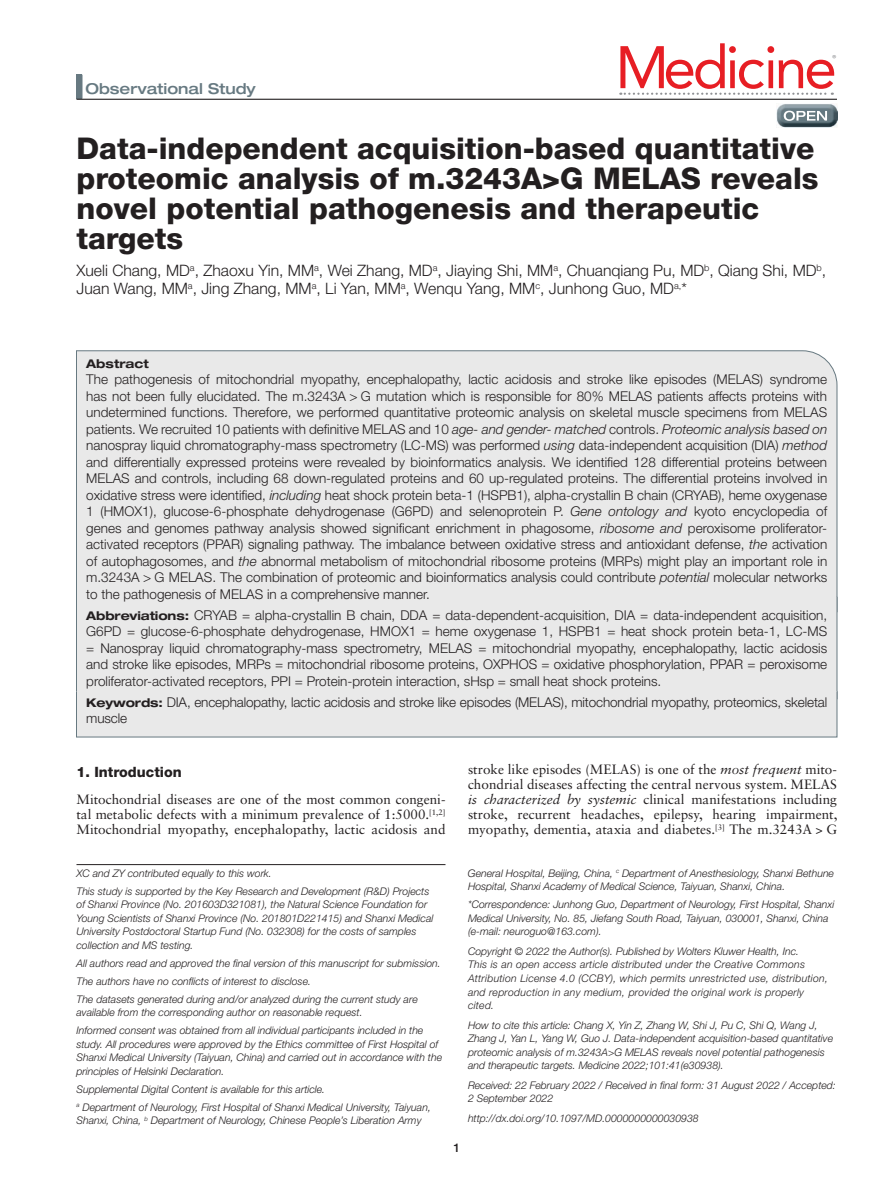
<style>
.page{position:relative;width:891px;height:1188px;background:#fff}
.page>*{position:absolute;margin:0;border:0;box-sizing:border-box;transform-origin:0 0}
.t1{font:59.4px "Avenir";letter-spacing:-.06em;color:#e71e24}
.t2{font:800 30px/30px "Helvetica Neue LT Std";color:#231f20}
.t3{font:300 15.75px/18px "Helvetica Neue LT Std";color:#231f20}
.t4{font:500 expanded 15px "Helvetica Neue LT Std";color:#667981}
.t5{font:800 14.25px "Helvetica Neue LT Std";color:#231f20}
.t6{font:300 13.5px/16.5px "Helvetica Neue LT Std";letter-spacing:-.01em;color:#231f20;text-align:justify}
.t7{font:13.5px/15px "Sabon LT Std";color:#231f20;text-align:justify}
.t8{font:700 expanded 12px "Helvetica Neue LT Std";color:#231f20}
.t9{font:500 12px "Helvetica Neue LT Std";color:#231f20}
.t10{font:italic 300 10.5px/13.5px "Helvetica Neue LT Std";color:#231f20}
.t11{font:italic 300 10.5px/13.5px "Helvetica Neue LT Std";letter-spacing:.025em;color:#231f20}
.t12{font:500 10.35px "Akzidenz Grotesk BE";color:#909295}
.s1{font-style:italic}
.s2{font-weight:700;font-stretch:expanded;font-size:12px}
</style>
<div class="page">
<div style="left:76px;top:74px;width:6px;height:25px;background:#677981"></div>
<hr style="left:76px;top:99px;width:761px;height:1px;background:#231f20">
<img style="left:776px;top:104px;width:61px;height:24px">
<svg style="left:784px;top:111px;width:43px;height:10px"></svg>
<svg style="left:620px;top:93px;width:213px;height:2px"></svg>
<div style="left:76px;top:350px;width:762px;height:263px;background:#e9e9e9"></div>
<div style="left:76px;top:597px;width:761px;height:103px;background:#e9e9e9"></div>
<div style="left:76px;top:691px;width:761px;height:46px;background:#e9e9e9"></div>
<hr style="left:76px;top:864px;width:370px;height:1px;background:#231f20">
<p class="t4" style="left:86px;top:80px;width:172px">Observational Study</p>
<h1 class="t1" style="left:615px;top:33px;width:223px">Medicine</h1>
<p class="t12" style="left:832px;top:52px;width:6px">®</p>
<h2 class="t2" style="left:76px;top:134px;width:744px">Data-independent acquisition-based quantitative proteomic analysis of m.3243A&gt;G MELAS reveals novel potential pathogenesis and therapeutic targets</h2>
<p class="t3" style="left:76px;top:261px;width:751px">Xueli Chang, MD<sup>a</sup>, Zhaoxu Yin, MM<sup>a</sup>, Wei Zhang, MD<sup>a</sup>, Jiaying Shi, MM<sup>a</sup>, Chuanqiang Pu, MD<sup>b</sup>, Qiang Shi, MD<sup>b</sup>,<br>Juan Wang, MM<sup>a</sup>, Jing Zhang, MM<sup>a</sup>, Li Yan, MM<sup>a</sup>, Wenqu Yang, MM<sup>c</sup>, Junhong Guo, MD<sup>a,</sup>*</p>
<p class="t8" style="left:86px;top:356px;width:64px">Abstract</p>
<p class="t6" style="left:86px;top:371px;width:743px">The pathogenesis of mitochondrial myopathy, encephalopathy, lactic acidosis and stroke like episodes (MELAS) syndrome has not been fully elucidated. The m.3243A &gt; G mutation which is responsible for 80% MELAS patients affects proteins with undetermined functions. Therefore, we performed quantitative proteomic analysis on skeletal muscle specimens from MELAS patients. We recruited 10 patients with definitive MELAS and 10 <span class="s1">age- and gender- matched</span> controls. <span class="s1">Proteomic analysis based on </span>nanospray liquid chromatography-mass spectrometry (LC-MS) was performed <span class="s1">using</span> data-independent acquisition (DIA) <span class="s1">method </span>and differentially expressed proteins were revealed by bioinformatics analysis. We identified 128 differential proteins between MELAS and controls, including 68 down-regulated proteins and 60 up-regulated proteins. The differential proteins involved in oxidative stress were identified, <span class="s1">including</span> heat shock protein beta-1 (HSPB1), alpha-crystallin B chain (CRYAB), heme oxygenase 1 (HMOX1), glucose-6-phosphate dehydrogenase (G6PD) and selenoprotein P. <span class="s1">Gene ontology and</span> kyoto encyclopedia of genes and genomes pathway analysis showed significant enrichment in phagosome, <span class="s1">ribosome and</span> peroxisome proliferator&shy;activated receptors (PPAR) signaling pathway. The imbalance between oxidative stress and antioxidant defense, <span class="s1">the</span> activation of autophagosomes, and <span class="s1">the</span> abnormal metabolism of mitochondrial ribosome proteins (MRPs) might play an important role in m.3243A &gt; G MELAS. The combination of proteomic and bioinformatics analysis could contribute <span class="s1">potential</span> molecular networks to the pathogenesis of MELAS in a comprehensive manner.</p>
<p class="t6" style="left:86px;top:607px;width:743px"><span class="s2">Abbreviations:</span> CRYAB = alpha-crystallin B chain, DDA = data-dependent-acquisition, DIA = data-independent acquisition, G6PD = glucose-6-phosphate dehydrogenase, HMOX1 = heme oxygenase 1, HSPB1 = heat shock protein beta-1, LC-MS = Nanospray liquid chromatography-mass spectrometry, MELAS = mitochondrial myopathy, encephalopathy, lactic acidosis and stroke like episodes, MRPs = mitochondrial ribosome proteins, OXPHOS = oxidative phosphorylation, PPAR = peroxisome proliferator-activated receptors, PPI = Protein-protein interaction, sHsp = small heat shock proteins.</p>
<p class="t6" style="left:86px;top:694px;width:743px"><span class="s2">Keywords:</span> DIA, encephalopathy, lactic acidosis and stroke like episodes (MELAS), mitochondrial myopathy, proteomics, skeletal muscle</p>
<p class="t5" style="left:76px;top:764px;width:107px">1. Introduction</p>
<p class="t7" style="left:76px;top:792px;width:371px">Mitochondrial diseases are one of the most common congeni&shy;tal metabolic defects with a minimum prevalence of 1:5000.<sup>[1,2] </sup>Mitochondrial myopathy, encephalopathy, lactic acidosis and</p>
<p class="t7" style="left:468px;top:762px;width:371px">stroke like episodes (MELAS) is one of the <span class="s1">most frequent</span> mito&shy;chondrial diseases affecting the central nervous system. MELAS <span class="s1">is characterized by systemic</span> clinical manifestations including stroke, recurrent headaches, epilepsy, hearing impairment, myopathy, dementia, ataxia and diabetes.<sup>[3]</sup> The m.3243A &gt; G</p>
<p class="t10" style="left:76px;top:864px;width:354px;line-height:18px">XC and ZY contributed equally to this work.<br>This study is supported by the Key Research and Development (R&amp;D) Projects</p>
<p class="t10" style="left:76px;top:898px;width:358px">of Shanxi Province (No. 201603D321081), the Natural Science Foundation for Young Scientists of Shanxi Province (No. 201801D221415) and Shanxi Medical University Postdoctoral Startup Fund (No. 032308) for the costs of samples collection and MS testing.</p>
<p class="t10" style="left:76px;top:954px;width:366px;line-height:18px">All authors read and approved the final version of this manuscript for submission.<br>The authors have no conflicts of interest to disclose.<br>The datasets generated during and/or analyzed during the current study are</p>
<p class="t10" style="left:76px;top:1004px;width:348px;line-height:18px">available from the corresponding author on reasonable request.<br>Informed consent was obtained from all individual participants included in the</p>
<p class="t10" style="left:76px;top:1037px;width:367px">study. All procedures were approved by the Ethics committee of First Hospital of<br>Shanxi Medical University (Taiyuan, China) and carried out in accordance with the principles of Helsinki Declaration.</p>
<p class="t10" style="left:76px;top:1080px;width:356px;line-height:18px">Supplemental Digital Content is available for this article.<br><sup>a</sup> Department of Neurology, First Hospital of Shanxi Medical University, Taiyuan,</p>
<p class="t10" style="left:76px;top:1114px;width:347px">Shanxi, China, <sup>b</sup> Department of Neurology, Chinese People’s Liberation Army</p>
<p class="t9" style="left:453px;top:1140px;width:8px">1</p>
<p class="t10" style="left:468px;top:866px;width:368px">General Hospital, Beijing, China, <sup>c</sup> Department of Anesthesiology, Shanxi Bethune<br>Hospital, Shanxi Academy of Medical Science, Taiyuan, Shanxi, China.</p>
<p class="t10" style="left:468px;top:898px;width:368px">*Correspondence: Junhong Guo, Department of Neurology, First Hospital, Shanxi<br>Medical University, No. 85, Jiefang South Road, Taiyuan, 030001, Shanxi, China (e-mail: neuroguo@163.com).</p>
<p class="t11" style="left:468px;top:944px;width:362px">Copyright © 2022 the Author(s). Published by Wolters Kluwer Health, Inc.<br>This is an open access article distributed under the Creative Commons Attribution License 4.0 (CCBY), which permits unrestricted use, distribution, and reproduction in any medium, provided the original work is properly cited.</p>
<p class="t10" style="left:468px;top:1018px;width:367px">How to cite this article: Chang X, Yin Z, Zhang W, Shi J, Pu C, Shi Q, Wang J, Zhang J, Yan L, Yang W, Guo J. Data-independent acquisition-based quantitative proteomic analysis of m.3243A&gt;G MELAS reveals novel potential pathogenesis and therapeutic targets. Medicine 2022;101:41(e30938).</p>
<p class="t10" style="left:468px;top:1078px;width:369px">Received: 22 February 2022 / Received in final form: 31 August 2022 / Accepted:<br>2 September 2022</p>
<p class="t10" style="left:468px;top:1111px;width:232px">http://dx.doi.org/10.1097/MD.0000000000030938</p>
</div>
